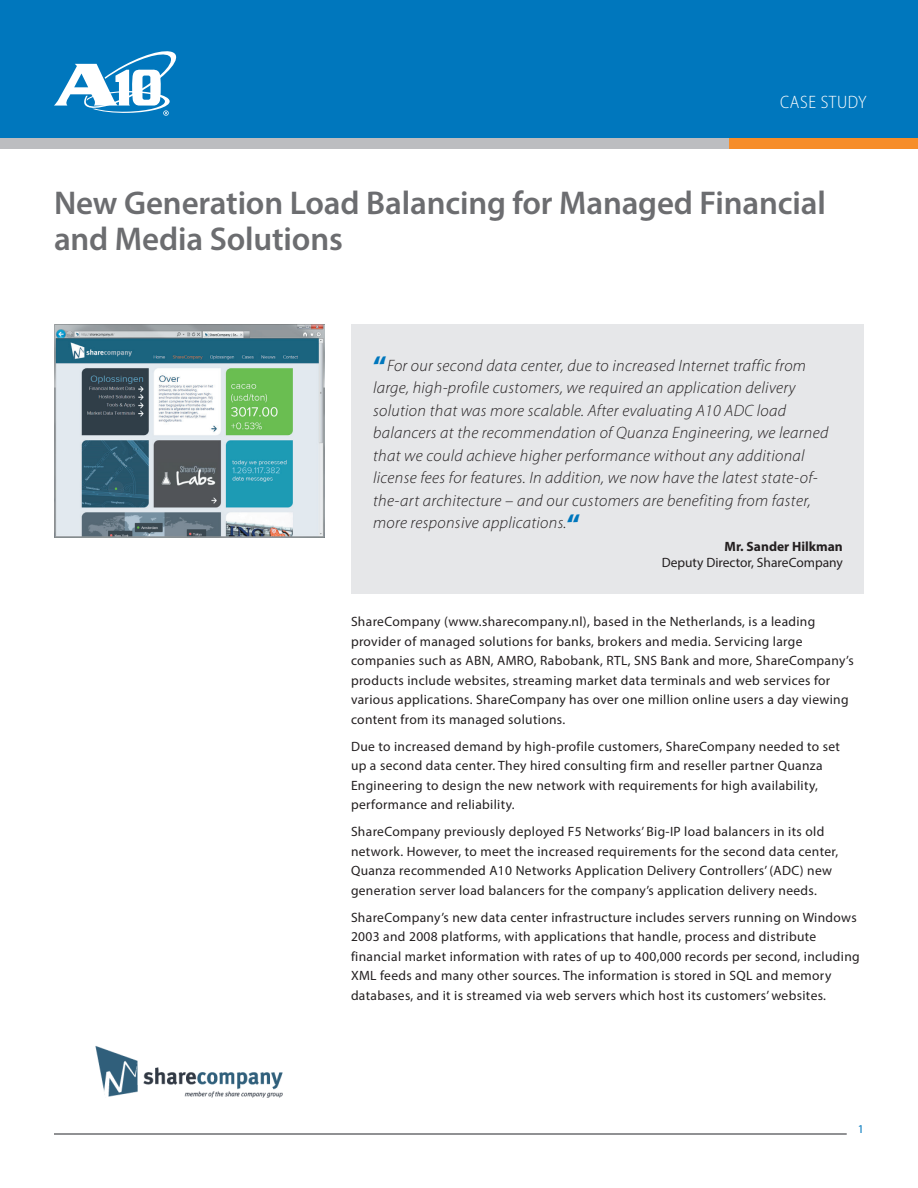
<style>
.page{position:relative;width:918px;height:1188px;background:#fff}
.page>*{position:absolute;margin:0;border:0;box-sizing:border-box;transform-origin:0 0}
.Case_Study_Title{font:600 33px/36px "Myriad Pro";letter-spacing:-.005em;color:#6c6d70}
.t1{font:300 semi-condensed 18px "Myriad Pro";letter-spacing:.03em;color:#fff}
.Pull_Quote{font:italic 300 16.5px/22.5px "Myriad Pro";letter-spacing:.02em;color:#231f20}
.Overview_text{font:13.5px/19.5px "Myriad Pro";letter-spacing:.025em;color:#231f20}
.Quote_title{font:13.5px "Myriad Pro";color:#231f20}
.Quote_Name{font:700 13.5px "Myriad Pro";color:#231f20}
.t2{font:12px "Myriad Pro";color:#0077bd}
.s1{font-weight:900;font-style:normal;font-size:27px;color:#0077bd}
</style>
<div class="page">
<div style="left:0;top:0;width:918px;height:148px;background:#0077bd"></div>
<svg style="left:54px;top:51px;width:123px;height:65px"></svg>
<hr style="left:54px;top:1133px;width:793px;height:2px;background:#6c6d70">
<div style="left:0;top:138px;width:918px;height:10px;background:#bcbdc0"></div>
<div style="left:729px;top:138px;width:189px;height:10px;background:#f68d29"></div>
<div style="left:351px;top:324px;width:513px;height:270px;background:#e6e7e9"></div>
<img style="left:95px;top:1046px;width:188px;height:52px">
<img style="left:54px;top:324px;width:270px;height:214px">
<h2 class="t1" style="left:780px;top:92px;width:88px">CASE STUDY</h2>
<p class="Case_Study_Title" style="left:54px;top:184px;width:773px">New Generation Load Balancing for Managed Financial and Media Solutions</p>
<p class="Pull_Quote" style="left:373px;top:355px;width:457px"><span class="s1">“</span>For our second data center, due to increased Internet traffic from large, high-profile customers, we required an application delivery solution that was more scalable. After evaluating A10 ADC load balancers at the recommendation of Quanza Engineering, we learned that we could achieve higher performance without any additional license fees for features. In addition, we now have the latest state-of&shy;the-art architecture – and our customers are benefiting from faster, more responsive applications.<span class="s1">“</span></p>
<p class="Quote_Name" style="left:725px;top:538px;width:120px">Mr. Sander Hilkman</p>
<p class="Quote_title" style="left:662px;top:555px;width:183px">Deputy Director, ShareCompany</p>
<p class="Overview_text" style="left:351px;top:612px;width:504px">ShareCompany (www.sharecompany.nl), based in the Netherlands, is a leading provider of managed solutions for banks, brokers and media. Servicing large companies such as ABN, AMRO, Rabobank, RTL, SNS Bank and more, ShareCompany’s products include websites, streaming market data terminals and web services for various applications. ShareCompany has over one million online users a day viewing content from its managed solutions.</p>
<p class="Overview_text" style="left:351px;top:736px;width:491px">Due to increased demand by high-profile customers, ShareCompany needed to set up a second data center. They hired consulting firm and reseller partner Quanza Engineering to design the new network with requirements for high availability, performance and reliability.</p>
<p class="Overview_text" style="left:351px;top:822px;width:489px">ShareCompany previously deployed F5 Networks’ Big-IP load balancers in its old network. However, to meet the increased requirements for the second data center, Quanza recommended A10 Networks Application Delivery Controllers’ (ADC) new generation server load balancers for the company’s application delivery needs.</p>
<p class="Overview_text" style="left:351px;top:907px;width:510px">ShareCompany’s new data center infrastructure includes servers running on Windows 2003 and 2008 platforms, with applications that handle, process and distribute financial market information with rates of up to 400,000 records per second, including XML feeds and many other sources. The information is stored in SQL and memory databases, and it is streamed via web servers which host its customers’ websites.</p>
<p class="t2" style="left:858px;top:1122px;width:8px">1</p>
</div>
